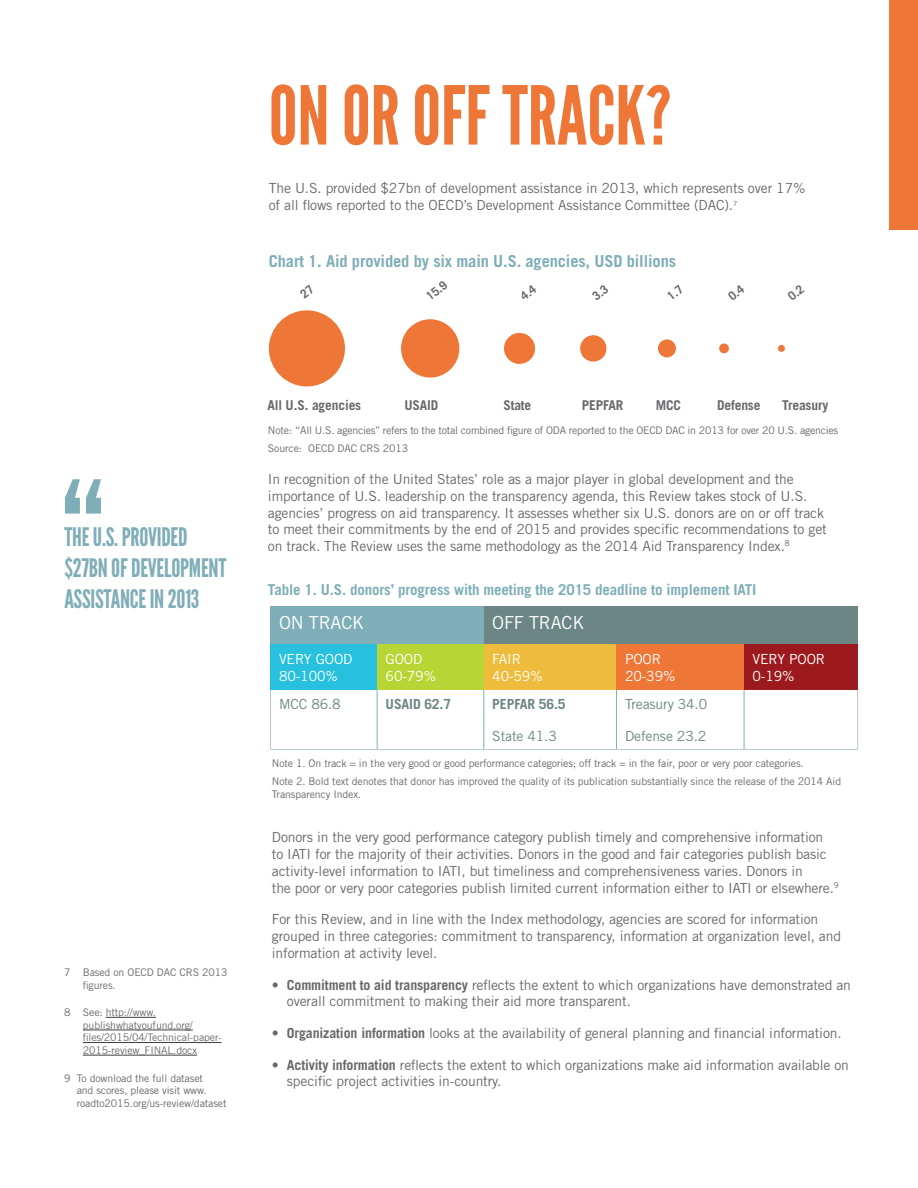
<style>
.page{position:relative;width:918px;height:1188px;background:#fff}
.page>*{position:absolute;margin:0;border:0;box-sizing:border-box;transform-origin:0 0}
.t1{font:81px "League Gothic";color:#ee7637}
.t2{font:25.5px/30.6px "League Gothic";letter-spacing:-.01em;color:#7faeb8}
.t3{font:18px "Trade Gothic";letter-spacing:-.01em;color:#fff}
.t4{font:700 16.5px "Trade Gothic";letter-spacing:-.01em;color:#7faeb8}
.t5{font:700 15px "Trade Gothic";letter-spacing:-.01em;color:#7faeb8}
.t6{font:13.95px/16.8px "Trade Gothic";letter-spacing:-.01em;color:#69696c}
.t7{font:13.95px/16.8px "Trade Gothic";letter-spacing:-.01em;color:#fff}
.t8{font:13.95px "Trade Gothic";letter-spacing:-.01em;color:#6b8684}
.t9{font:700 13.95px "Trade Gothic";letter-spacing:-.01em;color:#6b8684}
.t10{font:700 13.5px "Trade Gothic";letter-spacing:-.01em;color:#69696c}
.t11{font:700 12px "Trade Gothic";color:#69696c}
.t12{font:10.5px/12.6px "Trade Gothic";letter-spacing:-.01em;color:#69696c}
.s1{font-weight:700}
</style>
<div class="page">
<div style="left:890px;top:0;width:28px;height:230px;background:#ee7637"></div>
<hr style="left:106px;top:1017px;width:50px;height:1px;background:#3e3e3f">
<hr style="left:83px;top:1030px;width:110px;height:1px;background:#3e3e3f">
<hr style="left:83px;top:1042px;width:139px;height:1px;background:#3e3e3f">
<hr style="left:83px;top:1055px;width:114px;height:1px;background:#3e3e3f">
<div style="left:271px;top:607px;width:213px;height:38px;background:#7faeb8"></div>
<div style="left:484px;top:607px;width:374px;height:38px;background:#6b8684"></div>
<div style="left:271px;top:645px;width:106px;height:45px;background:#27c0de"></div>
<div style="left:377px;top:645px;width:107px;height:45px;background:#b9d435"></div>
<div style="left:484px;top:645px;width:133px;height:45px;background:#eebc3d"></div>
<div style="left:617px;top:645px;width:127px;height:45px;background:#ee7637"></div>
<div style="left:744px;top:645px;width:114px;height:45px;background:#9c1a1d"></div>
<svg style="left:376px;top:690px;width:368px;height:59px"></svg>
<hr style="left:377px;top:690px;width:1px;height:59px;background:#7faeb8">
<hr style="left:484px;top:690px;width:1px;height:59px;background:#7faeb8">
<hr style="left:616px;top:690px;width:1px;height:59px;background:#7faeb8">
<hr style="left:744px;top:690px;width:1px;height:59px;background:#7faeb8">
<hr style="left:270px;top:690px;width:1px;height:59px;background:#b5ccd3">
<hr style="left:857px;top:690px;width:1px;height:59px;background:#b5ccd3">
<hr style="left:270px;top:749px;width:107px;height:1px;background:#b5ccd3">
<hr style="left:377px;top:749px;width:107px;height:1px;background:#b5ccd3">
<hr style="left:484px;top:749px;width:133px;height:1px;background:#b5ccd3">
<hr style="left:617px;top:749px;width:127px;height:1px;background:#b5ccd3">
<hr style="left:744px;top:749px;width:114px;height:1px;background:#b5ccd3">
<div style="left:269px;top:310px;width:76px;height:76px;background:#ee7637;border-radius:50%"></div>
<div style="left:401px;top:319px;width:58px;height:59px;background:#ee7637;border-radius:50%"></div>
<div style="left:504px;top:333px;width:31px;height:31px;background:#ee7637;border-radius:50%"></div>
<div style="left:580px;top:335px;width:26px;height:27px;background:#ee7637;border-radius:50%"></div>
<div style="left:658px;top:339px;width:18px;height:18px;background:#ee7637;border-radius:50%"></div>
<div style="left:719px;top:344px;width:10px;height:9px;background:#ee7637;border-radius:50%"></div>
<div style="left:778px;top:345px;width:7px;height:7px;background:#ee7637;border-radius:50%"></div>
<svg style="left:65px;top:479px;width:36px;height:35px"></svg>
<h2 class="t2" style="left:64px;top:522px;width:162px">THE U.S. PROVIDED $27BN OF DEVELOPMENT<br>ASSISTANCE IN 2013</h2>
<p class="t12" style="left:83px;top:966px;width:146px;text-indent:-19px">7 Based on OECD DAC CRS 2013 figures.</p>
<p class="t12" style="left:83px;top:1006px;width:140px;text-indent:-19px">8 See: http://www. publishwhatyoufund.org/ files/2015/04/Technical-paper-<br>2015-review_FINAL.docx</p>
<p class="t12" style="left:77px;top:1072px;width:151px;text-indent:-13px">9 To download the full dataset<br>and scores, please visit www. roadto2015.org/us-review/dataset</p>
<h1 class="t1" style="left:269px;top:67px;width:404px">ON OR OFF TRACK?</h1>
<p class="t6" style="left:269px;top:180px;width:538px">The U.S. provided $27bn of development assistance in 2013, which represents over 17% of all flows reported to the OECD’s Development Assistance Committee (DAC).<sup>7</sup></p>
<p class="t4" style="left:269px;top:251px;width:409px">Chart 1. Aid provided by six main U.S. agencies, USD billions</p>
<p class="t11" style="left:423px;top:292px;width:24px;rotate:-38deg">15.9</p>
<p class="t10" style="left:267px;top:397px;width:95px">All U.S. agencies</p>
<p class="t10" style="left:404px;top:397px;width:35px">USAID</p>
<p class="t10" style="left:503px;top:397px;width:29px">State</p>
<p class="t10" style="left:582px;top:397px;width:43px">PEPFAR</p>
<p class="t10" style="left:656px;top:397px;width:27px">MCC</p>
<p class="t10" style="left:717px;top:397px;width:45px">Defense</p>
<p class="t10" style="left:782px;top:397px;width:48px">Treasury</p>
<p class="t12" style="left:268px;top:421px;width:572px;line-height:18px">Note: ‘‘All U.S. agencies’’ refers to the total combined figure of ODA reported to the OECD DAC in 2013 for over 20 U.S. agencies<br>Source: OECD DAC CRS 2013</p>
<p class="t6" style="left:268px;top:471px;width:560px">In recognition of the United States’ role as a major player in global development and the importance of U.S. leadership on the transparency agenda, this Review takes stock of U.S. agencies’ progress on aid transparency. It assesses whether six U.S. donors are on or off track to meet their commitments by the end of 2015 and provides specific recommendations to get on track. The Review uses the same methodology as the 2014 Aid Transparency Index.<sup>8</sup></p>
<p class="t5" style="left:268px;top:580px;width:490px">Table 1. U.S. donors’ progress with meeting the 2015 deadline to implement IATI</p>
<p class="t3" style="left:279px;top:612px;width:87px">ON TRACK</p>
<p class="t3" style="left:492px;top:612px;width:94px">OFF TRACK</p>
<p class="t7" style="left:279px;top:651px;width:75px">VERY GOOD<br>80-100%</p>
<p class="t7" style="left:386px;top:651px;width:52px">GOOD<br>60-79%</p>
<p class="t7" style="left:492px;top:651px;width:52px">FAIR<br>40-59%</p>
<p class="t7" style="left:625px;top:651px;width:52px">POOR<br>20-39%</p>
<p class="t7" style="left:753px;top:651px;width:74px">VERY POOR<br>0-19%</p>
<p class="t8" style="left:279px;top:696px;width:63px">MCC 86.8</p>
<p class="t9" style="left:386px;top:696px;width:67px">USAID 62.7</p>
<p class="t9" style="left:492px;top:696px;width:75px">PEPFAR 56.5</p>
<p class="t8" style="left:492px;top:728px;width:66px">State 41.3</p>
<p class="t8" style="left:625px;top:696px;width:84px">Treasury 34.0</p>
<p class="t8" style="left:625px;top:728px;width:83px">Defense 23.2</p>
<p class="t12" style="left:272px;top:754px;width:571px;line-height:18px">Note 1. On track = in the very good or good performance categories; off track = in the fair, poor or very poor categories.<br>Note 2. Bold text denotes that donor has improved the quality of its publication substantially since the release of the 2014 Aid</p>
<p class="t12" style="left:272px;top:788px;width:91px">Transparency Index.</p>
<p class="t6" style="left:272px;top:829px;width:569px">Donors in the very good performance category publish timely and comprehensive information<br>to IATI for the majority of their activities. Donors in the good and fair categories publish basic activity-level information to IATI, but timeliness and comprehensiveness varies. Donors in<br>the poor or very poor categories publish limited current information either to IATI or elsewhere.<sup>9</sup></p>
<p class="t6" style="left:272px;top:911px;width:571px">For this Review, and in line with the Index methodology, agencies are scored for information grouped in three categories: commitment to transparency, information at organization level, and information at activity level.</p>
<p class="t6" style="left:287px;top:976px;width:566px;text-indent:-15px">• <span class="s1">Commitment to aid transparency</span> reflects the extent to which organizations have demonstrated an overall commitment to making their aid more transparent.</p>
<p class="t6" style="left:272px;top:1024px;width:571px">• <span class="s1">Organization information</span> looks at the availability of general planning and financial information.</p>
<p class="t6" style="left:287px;top:1056px;width:564px;text-indent:-15px">• <span class="s1">Activity information</span> reflects the extent to which organizations make aid information available on specific project activities in-country.</p>
</div>
